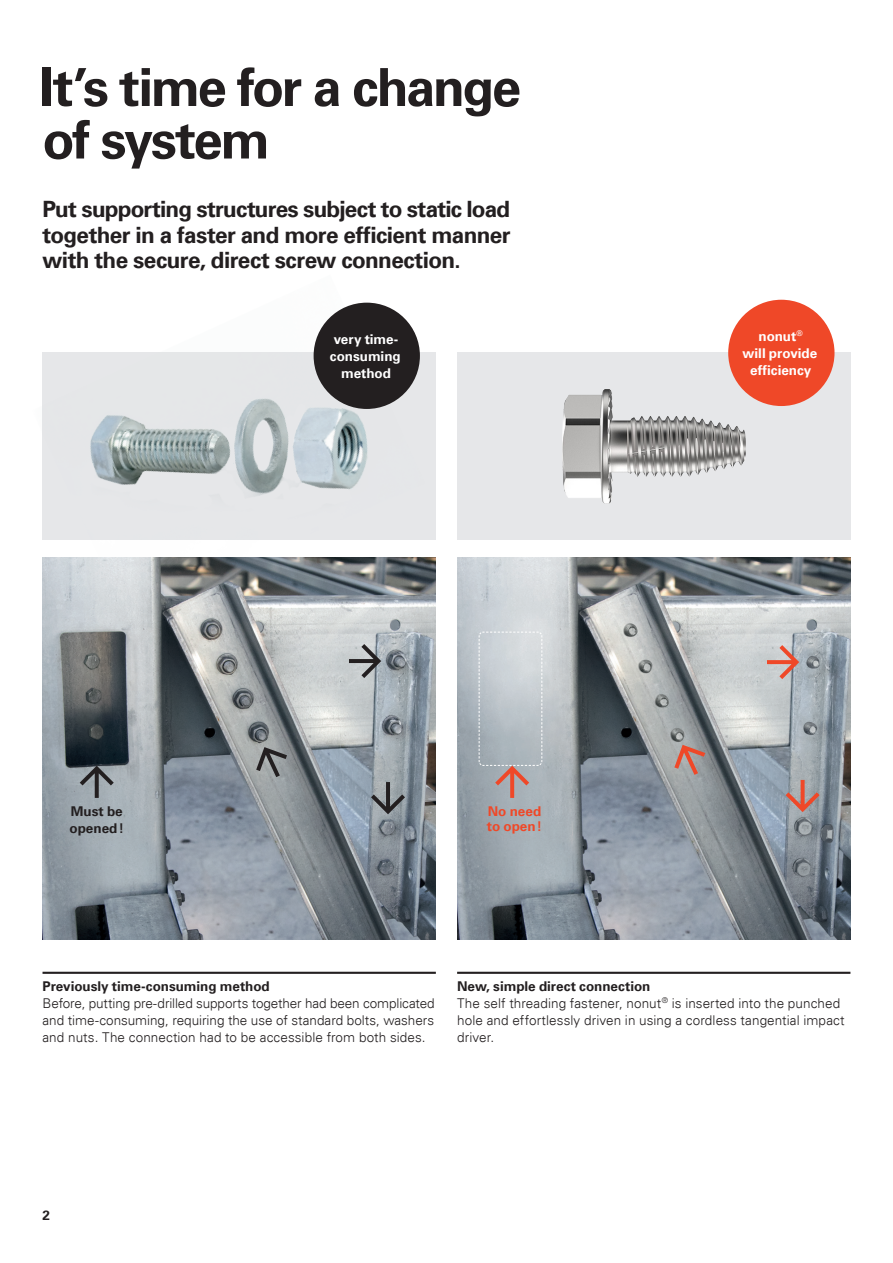
<style>
.page{position:relative;width:893px;height:1263px;background:#fff}
.page>*{position:absolute;margin:0;border:0;box-sizing:border-box;transform-origin:0 0}
.A4_Headline_inside{font:700 52.5px/52.5px "Univers";letter-spacing:-.045em;color:#231f20}
.A4_Lead{font:700 22.5px/25.5px "Univers";letter-spacing:-.025em;color:#231f20;text-align:justify}
.A4_Scrolling_text{font:300 13.5px/17px "Univers";letter-spacing:.005em;color:#231f20;text-align:justify}
.A4_Subtitle_scrolling_text_with_line{font:700 13.5px "Univers";letter-spacing:-.005em;color:#231f20}
.A4_Subtitle_scrolling_text{font:700 13.5px/17px "Univers";letter-spacing:-.005em;color:#fff;text-align:center}
.A4_Subtitle_scrolling_text-2{font:700 13.5px "Univers";color:#231f20}
.A4_Subtitle_scrolling_text-3{font:700 13.5px "Univers";color:#ef4828}
</style>
<div class="page">
<img style="left:43px;top:557px;width:393px;height:383px">
<svg style="left:80px;top:766px;width:34px;height:32px"></svg>
<svg style="left:349px;top:644px;width:32px;height:34px"></svg>
<svg style="left:371px;top:782px;width:34px;height:32px"></svg>
<svg style="left:256px;top:747px;width:31px;height:30px"></svg>
<div style="left:457px;top:353px;width:393px;height:187px;background:#e6e7e9"></div>
<div style="left:43px;top:353px;width:393px;height:187px;background:#e6e7e9"></div>
<img style="left:457px;top:557px;width:393px;height:383px">
<svg style="left:767px;top:645px;width:32px;height:34px"></svg>
<svg style="left:786px;top:780px;width:34px;height:32px"></svg>
<svg style="left:674px;top:745px;width:31px;height:30px"></svg>
<svg style="left:478px;top:631px;width:65px;height:167px;background:#bcbfc4"></svg>
<img style="left:562px;top:390px;width:183px;height:113px">
<img style="left:42px;top:302px;width:383px;height:317px">
<hr style="left:43px;top:972px;width:393px;height:2px;background:#231f20">
<hr style="left:457px;top:972px;width:393px;height:2px;background:#231f20">
<div style="left:728px;top:300px;width:106px;height:106px;background:#ef4828;border-radius:50%"></div>
<div style="left:314px;top:303px;width:106px;height:106px;background:#231f20;border-radius:50%"></div>
<p class="A4_Headline_inside" style="left:39px;top:62px;width:483px">It’s time for a change of system</p>
<p class="A4_Lead" style="left:43px;top:197px;width:469px">Put supporting structures subject to static load together in a faster and more efficient manner with the secure, direct screw connection.</p>
<p class="A4_Subtitle_scrolling_text-2" style="left:71px;top:803px;width:54px">Must be</p>
<p class="A4_Subtitle_scrolling_text-2" style="left:70px;top:820px;width:56px">opened!</p>
<p class="A4_Subtitle_scrolling_text" style="left:330px;top:331px;width:72px">very time&shy;consuming method</p>
<p class="A4_Subtitle_scrolling_text-3" style="left:488px;top:803px;width:55px">No need</p>
<p class="A4_Subtitle_scrolling_text-3" style="left:487px;top:818px;width:57px">to open!</p>
<p class="A4_Subtitle_scrolling_text" style="left:758px;top:328px;width:46px">nonut<sup>®</sup></p>
<p class="A4_Subtitle_scrolling_text" style="left:743px;top:345px;width:76px">will provide efficiency</p>
<p class="A4_Subtitle_scrolling_text_with_line" style="left:43px;top:978px;width:229px">Previously time-consuming method</p>
<p class="A4_Scrolling_text" style="left:43px;top:994px;width:394px">Before, putting pre-drilled supports together had been complicated and time-consuming, requiring the use of standard bolts, washers and nuts. The connection had to be accessible from both sides.</p>
<p class="A4_Subtitle_scrolling_text_with_line" style="left:457px;top:978px;width:195px">New, simple direct connection</p>
<p class="A4_Scrolling_text" style="left:457px;top:994px;width:389px;text-align:left">The self threading fastener, nonut<sup>®</sup> is inserted into the punched hole and effortlessly driven in using a cordless tangential impact driver.</p>
<p class="A4_Subtitle_scrolling_text_with_line" style="left:43px;top:1208px;width:9px">2</p>
</div>
